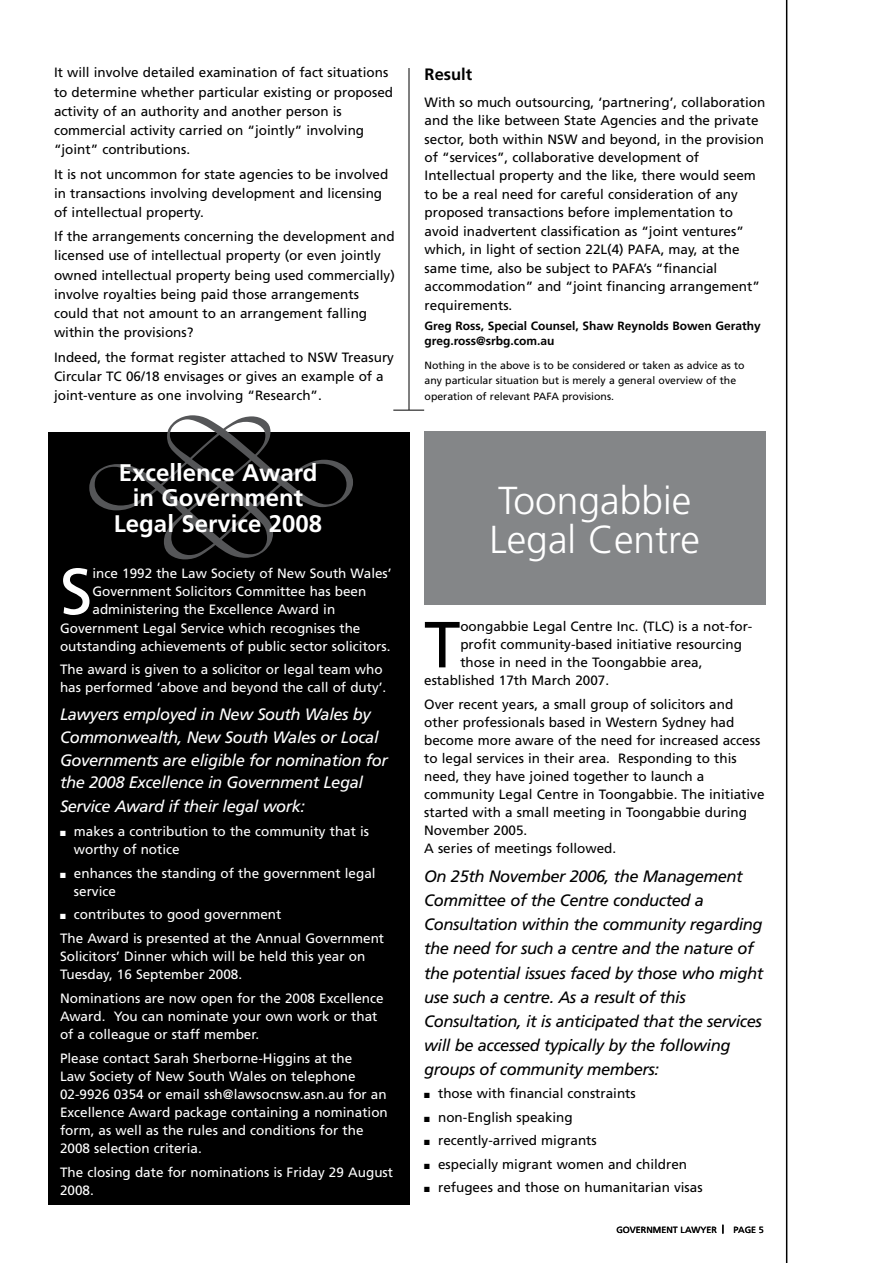
<style>
.page{position:relative;width:893px;height:1263px;background:#fff}
.page>*{position:absolute;margin:0;border:0;box-sizing:border-box;transform-origin:0 0}
.t1{font:65.1px "Frutiger";color:#fff}
.t2{font:65.1px "Frutiger";color:#000}
.t3{font:300 39px/39px "Frutiger";color:#fff}
.t4{font:700 24px/25.5px "Frutiger";color:#fff;text-align:center}
.t5{font:italic 16.5px/24px "Frutiger";letter-spacing:-.025em;color:#000}
.t6{font:italic 16.5px/22.6px "Frutiger";letter-spacing:-.025em;color:#fff}
.t7{font:700 16.5px "Frutiger";color:#000}
.t8{font:13.5px/19px "Frutiger";color:#000}
.t9{font:13.5px/18.1px "Frutiger";color:#fff}
.t10{font:700 12px/14.7px "Frutiger";color:#000}
.t11{font:10.5px/15.5px "Frutiger";color:#000}
.t12{font:9px "Frutiger";color:#000}
</style>
<div class="page">
<div style="left:48px;top:432px;width:361px;height:772px;background:#000"></div>
<div style="left:424px;top:432px;width:341px;height:173px;background:#848688"></div>
<hr style="left:786px;top:0;width:1px;height:1263px;background:#000">
<svg style="left:89px;top:415px;width:264px;height:144px"></svg>
<hr style="left:409px;top:68px;width:1px;height:342px;background:#000">
<hr style="left:393px;top:410px;width:31px;height:1px;background:#000">
<p class="t8" style="left:54px;top:63px;width:341px">It will involve detailed examination of fact situations to determine whether particular existing or proposed activity of an authority and another person is commercial activity carried on “jointly” involving “joint” contributions.</p>
<p class="t8" style="left:54px;top:164px;width:336px">It is not uncommon for state agencies to be involved in transactions involving development and licensing of intellectual property.</p>
<p class="t8" style="left:54px;top:227px;width:342px">If the arrangements concerning the development and licensed use of intellectual property (or even jointly owned intellectual property being used commercially) involve royalties being paid those arrangements could that not amount to an arrangement falling within the provisions?</p>
<p class="t8" style="left:54px;top:347px;width:341px">I ndeed, the format register attached to NSW Treasury<br>Circular TC 06/18 envisages or gives an example of a joint-venture as one involving “Research”.</p>
<h3 class="t4" style="left:114px;top:459px;width:210px">Excellence Award in Government<br>Legal Service 2008</h3>
<h1 class="t1" style="left:60px;top:553px;width:34px">S</h1>
<p class="t9" style="left:93px;top:564px;width:301px">ince 1992 the Law Society of New South Wales’</p>
<p class="t9" style="left:93px;top:582px;width:275px">Government Solicitors Committee has been</p>
<p class="t9" style="left:93px;top:600px;width:244px">administering the Excellence Award in</p>
<p class="t9" style="left:60px;top:619px;width:302px">Government Legal Service which recognises the</p>
<p class="t9" style="left:60px;top:637px;width:332px">outstanding achievements of public sector solicitors.</p>
<p class="t9" style="left:60px;top:660px;width:328px">The award is given to a solicitor or legal team who has performed ‘above and beyond the call of duty’.</p>
<p class="t6" style="left:60px;top:703px;width:329px">Lawyers employed in New South Wales by Commonwealth, New South Wales or Local Governments are eligible for nomination for the 2008 Excellence in Government Legal</p>
<p class="t6" style="left:60px;top:795px;width:247px">Service Award if their legal work:</p>
<p class="t9" style="left:74px;top:822px;width:297px;text-indent:-14px">■ makes a contribution to the community that is worthy of notice</p>
<p class="t9" style="left:74px;top:864px;width:303px;text-indent:-14px">■ enhances the standing of the government legal service</p>
<p class="t9" style="left:60px;top:903px;width:326px;line-height:23.7px">■ contributes to good government<br>The Award is presented at the Annual Government</p>
<p class="t9" style="left:60px;top:947px;width:307px">Solicitors’ Dinner which will be held this year on<br>Tuesday, 16 September 2008.</p>
<p class="t9" style="left:60px;top:989px;width:325px">Nominations are now open for the 2008 Excellence<br>Award. You can nominate your own work or that of a colleague or staff member.</p>
<p class="t9" style="left:60px;top:1049px;width:329px">Please contact Sarah Sherborne-H iggins at the<br>Law Society of New South Wales on telephone 02-9926 0354 or email ssh@lawsocnsw.asn.au for an Excellence Award package containing a nomination form, as well as the rules and conditions for the 2008 selection criteria.</p>
<p class="t9" style="left:60px;top:1163px;width:335px">The closing date for nominations is Friday 29 August<br>2008.</p>
<p class="t7" style="left:425px;top:64px;width:49px">Result</p>
<p class="t8" style="left:425px;top:92px;width:342px;line-height:18.5px">With so much outsourcing, ‘partnering’, collaboration and the like between State Agencies and the private sector, both within NSW and beyond, in the provision of “services”, collaborative development of<br>I ntellectual property and the like, there would seem to be a real need for careful consideration of any proposed transactions before implementation to avoid inadvertent classification as “joint ventures” which, in light of section 22L(4) PAFA, may, at the same time, also be subject to PAFA’s “financial accommodation” and “joint financing arrangement” requirements.</p>
<p class="t10" style="left:425px;top:318px;width:338px">Greg Ross, Special Counsel, Shaw Reynolds Bowen Gerathy greg.ross@srbg.com.au</p>
<p class="t11" style="left:425px;top:357px;width:322px">Nothing in the above is to be considered or taken as advice as to any particular situation but is merely a general overview of the operation of relevant PAFA provisions.</p>
<h2 class="t3" style="left:489px;top:481px;width:212px">Toongabbie<br>Legal Centre</h2>
<h1 class="t2" style="left:424px;top:606px;width:36px">T</h1>
<p class="t8" style="left:460px;top:617px;width:293px">oongabbie Legal Centre I nc. (TLC) is a not-for-</p>
<p class="t8" style="left:460px;top:635px;width:283px">profit community-based initiative resourcing</p>
<p class="t8" style="left:460px;top:653px;width:244px">those in need in the Toongabbie area,</p>
<p class="t8" style="left:424px;top:671px;width:186px">established 17th March 2007.</p>
<p class="t8" style="left:424px;top:695px;width:342px;line-height:18px">Over recent years, a small group of solicitors and other professionals based in Western Sydney had become more aware of the need for increased access to legal services in their area. Responding to this need, they have joined together to launch a community Legal Centre in Toongabbie. The initiative started with a small meeting in Toongabbie during November 2005.<br>A series of meetings followed.</p>
<p class="t5" style="left:424px;top:865px;width:340px">On 25th November 2006, the Management Committee of the Centre conducted a Consultation within the community regarding the need for such a centre and the nature of the potential issues faced by those who might use such a centre. As a result of this Consultation, it is anticipated that the services will be accessed typically by the following groups of community members:</p>
<p class="t8" style="left:424px;top:1084px;width:213px">■ those with financial constraints</p>
<p class="t8" style="left:424px;top:1107px;width:150px">■ non-English speaking</p>
<p class="t8" style="left:424px;top:1131px;width:174px">■ recently-arrived migrants</p>
<p class="t8" style="left:424px;top:1154px;width:265px">■ especially migrant women and children</p>
<p class="t8" style="left:424px;top:1178px;width:280px">■ refugees and those on humanitarian visas</p>
<p class="t12" style="left:616px;top:1225px;width:102px">govern ment lawyer</p>
<p class="t12" style="left:733px;top:1225px;width:7px">pag</p>
<p class="t12" style="left:751px;top:1225px;width:14px">e 5</p>
</div>
